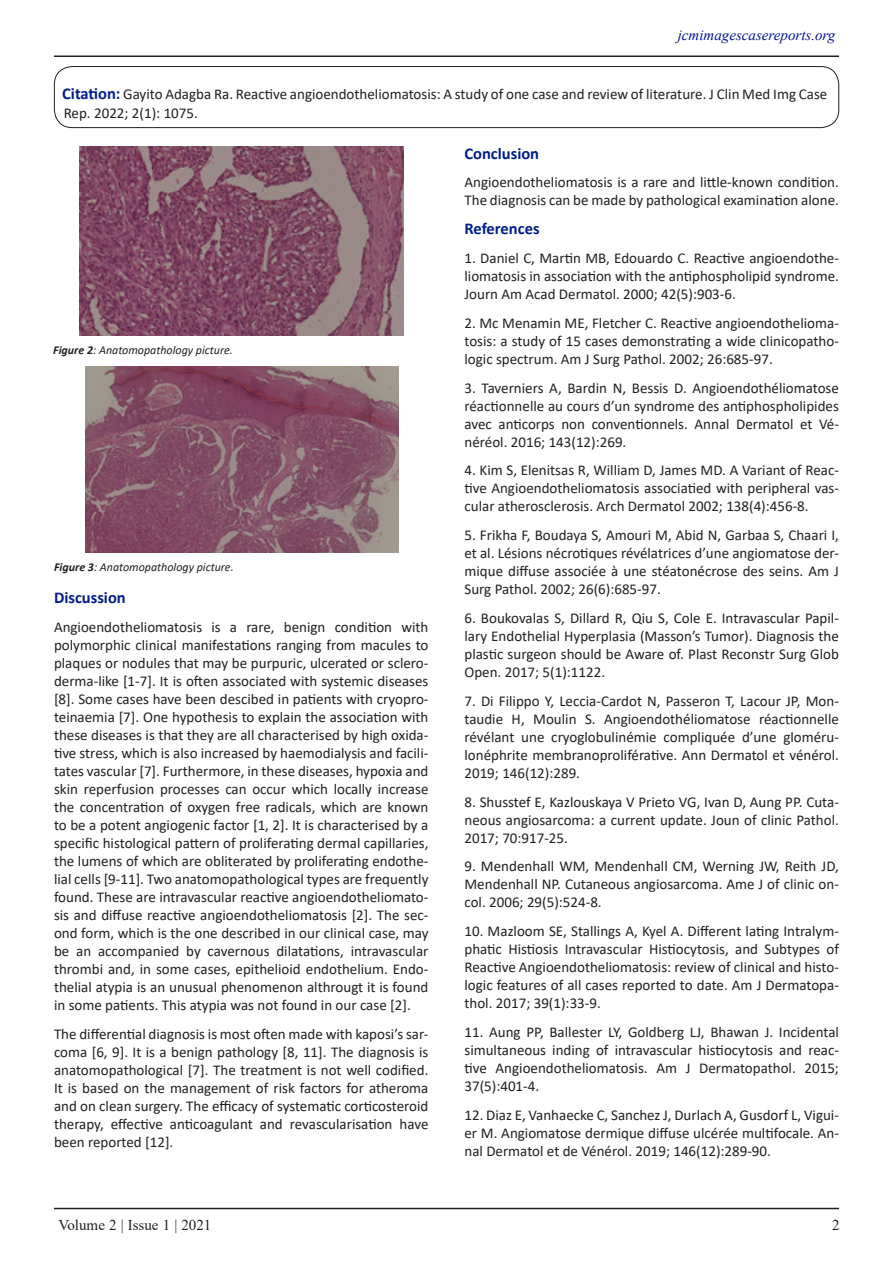
<style>
.page{position:relative;width:893px;height:1263px;background:#fff}
.page>*{position:absolute;margin:0;border:0;box-sizing:border-box;transform-origin:0 0}
.side_heading_new{font:700 16.5px "Calibri";color:#001d8c}
.side_heading_new-2{font:15px/18px "Calibri";color:#231f20;text-align:justify}
.Paragraph_Style_1{font:15px/19.5px "Calibri";color:#231f20}
.t1{font:italic 15px "Times New Roman";color:#001495}
.t2{font:15px "Times New Roman";color:#231f20}
.t3{font:italic 12px "Calibri";color:#231f20}
.s1{font-weight:700;font-size:16.5px;color:#001d8c}
.s2{font-weight:700}
</style>
<div class="page">
<hr style="left:54px;top:56px;width:785px;height:1px;background:#231f20">
<hr style="left:54px;top:1208px;width:785px;height:1px;background:#231f20">
<div style="left:54px;top:66px;width:785px;height:62px;border:1px solid #231f20;border-radius:18px"></div>
<img style="left:80px;top:147px;width:323px;height:189px">
<img style="left:86px;top:367px;width:313px;height:186px">
<p class="t1" style="left:678px;top:24px;width:159px">jcmimagescasereports.org</p>
<p class="Paragraph_Style_1" style="left:62px;top:84px;width:767px"><span class="s1">Citation:</span> Gayito Adagba Ra. Reactive angioendotheliomatosis: A study of one case and review of literature. J Clin Med Img Case<br>Rep. 2022; 2(1): 1075.</p>
<p class="t3" style="left:53px;top:341px;width:181px"><span class="s2">Figure 2</span>: Anatomopathology picture.</p>
<p class="t3" style="left:54px;top:558px;width:181px"><span class="s2">Figure 3</span>: Anatomopathology picture.</p>
<p class="side_heading_new" style="left:54px;top:586px;width:73px">Discussion</p>
<p class="side_heading_new-2" style="left:54px;top:617px;width:376px">Angioendotheliomatosis is a rare, benign condition with polymorphic clinical manifestations ranging from macules to plaques or nodules that may be purpuric, ulcerated or sclero&shy;derma-like [1-7]. It is often associated with systemic diseases [8]. Some cases have been descibed in patients with cryopro&shy;teinaemia [7]. One hypothesis to explain the association with these diseases is that they are all characterised by high oxida&shy;tive stress, which is also increased by haemodialysis and facili&shy;tates vascular [7]. Furthermore, in these diseases, hypoxia and skin reperfusion processes can occur which locally increase the concentration of oxygen free radicals, which are known to be a potent angiogenic factor [1, 2]. It is characterised by a specific histological pattern of proliferating dermal capillaries, the lumens of which are obliterated by proliferating endothe&shy;lial cells [9-11]. Two anatomopathological types are frequently found. These are intravascular reactive angioendotheliomato&shy;sis and diffuse reactive angioendotheliomatosis [2]. The sec&shy;ond form, which is the one described in our clinical case, may be an accompanied by cavernous dilatations, intravascular thrombi and, in some cases, epithelioid endothelium. Endo&shy;thelial atypia is an unusual phenomenon althrougt it is found in some patients. This atypia was not found in our case [2].</p>
<p class="side_heading_new-2" style="left:54px;top:1024px;width:376px">The differential diagnosis is most often made with kaposi’s sar&shy;coma [6, 9]. It is a benign pathology [8, 11]. The diagnosis is anatomopathological [7]. The treatment is not well codified.<br>It is based on the management of risk factors for atheroma and on clean surgery. The efficacy of systematic corticosteroid therapy, effective anticoagulant and revascularisation have been reported [12].</p>
<p class="side_heading_new" style="left:464px;top:141px;width:76px">Conclusion</p>
<p class="side_heading_new-2" style="left:464px;top:173px;width:376px">Angioendotheliomatosis is a rare and little-known condition.<br>The diagnosis can be made by pathological examination alone.</p>
<p class="side_heading_new" style="left:464px;top:217px;width:77px">References</p>
<p class="side_heading_new-2" style="left:464px;top:249px;width:376px">1. Daniel C, Martin MB, Edouardo C. Reactive angioendothe&shy;liomatosis in association with the antiphospholipid syndrome.<br>Journ Am Acad Dermatol. 2000; 42(5):903-6.</p>
<p class="side_heading_new-2" style="left:464px;top:313px;width:376px">2. Mc Menamin ME, Fletcher C. Reactive angioendothelioma&shy;tosis: a study of 15 cases demonstrating a wide clinicopatho&shy;logic spectrum. Am J Surg Pathol. 2002; 26:685-97.</p>
<p class="side_heading_new-2" style="left:464px;top:378px;width:376px">3. Taverniers A, Bardin N, Bessis D. Angioendothéliomatose réactionnelle au cours d’un syndrome des antiphospholipides avec anticorps non conventionnels. Annal Dermatol et Vé&shy;néréol. 2016; 143(12):269.</p>
<p class="side_heading_new-2" style="left:464px;top:461px;width:376px">4. Kim S, Elenitsas R, William D, James MD. A Variant of Reac&shy;tive Angioendotheliomatosis associatied with peripheral vas&shy;cular atherosclerosis. Arch Dermatol 2002; 138(4):456-8.</p>
<p class="side_heading_new-2" style="left:464px;top:526px;width:376px">5. Frikha F, Boudaya S, Amouri M, Abid N, Garbaa S, Chaari I, et al. Lésions nécrotiques révélatrices d’une angiomatose der&shy;mique diffuse associée à une stéatonécrose des seins. Am J Surg Pathol. 2002; 26(6):685-97.</p>
<p class="side_heading_new-2" style="left:464px;top:609px;width:376px">6. Boukovalas S, Dillard R, Qiu S, Cole E. Intravascular Papil&shy;lary Endothelial Hyperplasia (Masson’s Tumor). Diagnosis the plastic surgeon should be Aware of. Plast Reconstr Surg Glob Open. 2017; 5(1):1122.</p>
<p class="side_heading_new-2" style="left:464px;top:691px;width:376px">7. Di Filippo Y, Leccia-Cardot N, Passeron T, Lacour JP, Mon&shy;taudie H, Moulin S. Angioendothéliomatose réactionnelle révélant une cryoglobulinémie compliquée d’une gloméru&shy;lonéphrite membranoproliférative. Ann Dermatol et vénérol.<br>2019; 146(12):289.</p>
<p class="side_heading_new-2" style="left:464px;top:792px;width:376px">8. Shusstef E, Kazlouskaya V Prieto VG, Ivan D, Aung PP. Cuta&shy;neous angiosarcoma: a current update. Joun of clinic Pathol.<br>2017; 70:917-25.</p>
<p class="side_heading_new-2" style="left:464px;top:857px;width:376px">9. Mendenhall WM, Mendenhall CM, Werning JW, Reith JD, Mendenhall NP. Cutaneous angiosarcoma. Ame J of clinic on&shy;col. 2006; 29(5):524-8.</p>
<p class="side_heading_new-2" style="left:464px;top:922px;width:376px">10. Mazloom SE, Stallings A, Kyel A. Different lating Intralym&shy;phatic Histiosis Intravascular Histiocytosis, and Subtypes of Reactive Angioendotheliomatosis: review of clinical and histo&shy;logic features of all cases reported to date. Am J Dermatopa&shy;thol. 2017; 39(1):33-9.</p>
<p class="side_heading_new-2" style="left:464px;top:1023px;width:376px">11. Aung PP, Ballester LY, Goldberg LJ, Bhawan J. Incidental simultaneous inding of intravascular histiocytosis and reac&shy;tive Angioendotheliomatosis. Am J Dermatopathol. 2015; 37(5):401-4.</p>
<p class="side_heading_new-2" style="left:464px;top:1105px;width:376px">12. Diaz E, Vanhaecke C, Sanchez J, Durlach A, Gusdorf L, Vigui&shy;er M. Angiomatose dermique diffuse ulcérée multifocale. An&shy;nal Dermatol et de Vénérol. 2019; 146(12):289-90.</p>
<p class="t2" style="left:59px;top:1214px;width:154px">Volume 2 | Issue 1 | 2021</p>
<p class="t2" style="left:832px;top:1214px;width:9px">2</p>
</div>
